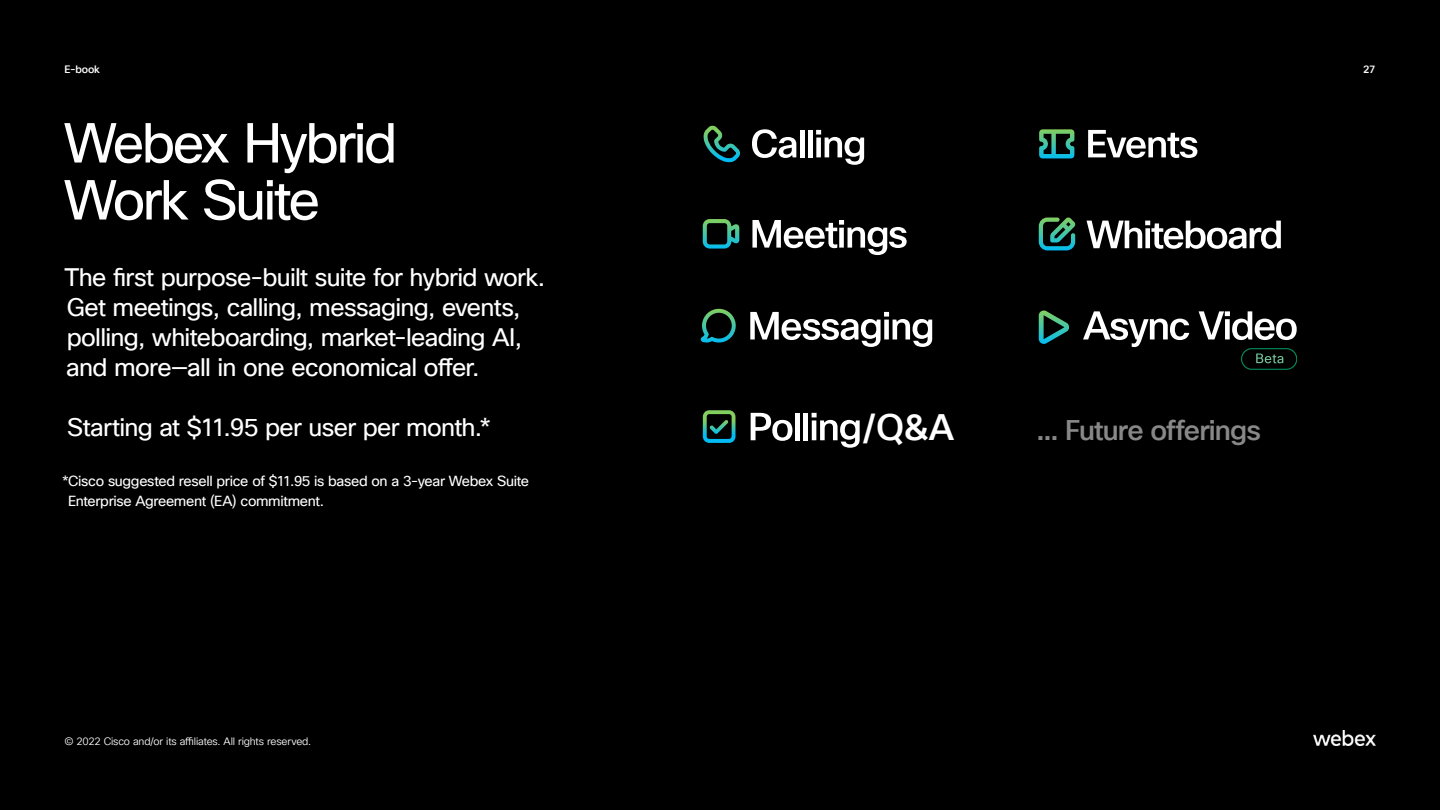
<style>
.page{position:relative;width:1440px;height:810px;background:#000}
.page>*{position:absolute;margin:0;border:0;box-sizing:border-box;transform-origin:0 0}
.t1{font:54.75px/57px "Cisco Sans TT";letter-spacing:-.045em;color:#fff}
.t2{font:500 36px "Cisco Sans TT";color:#fff}
.t3{font:500 27.75px "Cisco Sans TT";letter-spacing:-.03em;color:#888}
.t4{font:24.75px/30px "Cisco Sans TT";letter-spacing:-.03em;color:#fff}
.t5{font:14.25px/20.2px "Cisco Sans TT";letter-spacing:-.025em;color:#fff}
.t6{font:10.5px "Cisco Sans TT Light";letter-spacing:-.015em;color:#fff}
.t7{font:500 10.5px "Cisco Sans TT";letter-spacing:-.01em;color:#fff}
</style>
<div class="page">
<img style="left:1314px;top:730px;width:61px;height:15px">
<svg style="left:752px;top:129px;width:44px;height:29px"></svg>
<hr style="left:800px;top:130px;width:4px;height:27px;background:#fff">
<div style="left:808px;top:130px;width:5px;height:27px;background:#fff"></div>
<svg style="left:816px;top:130px;width:48px;height:35px"></svg>
<svg style="left:704px;top:126px;width:36px;height:36px"></svg>
<svg style="left:752px;top:220px;width:155px;height:35px"></svg>
<svg style="left:703px;top:219px;width:36px;height:30px"></svg>
<svg style="left:751px;top:413px;width:41px;height:28px"></svg>
<div style="left:795px;top:413px;width:5px;height:27px;background:#fff"></div>
<div style="left:803px;top:413px;width:5px;height:27px;background:#fff"></div>
<svg style="left:812px;top:413px;width:48px;height:35px"></svg>
<svg style="left:703px;top:410px;width:32px;height:33px"></svg>
<svg style="left:750px;top:312px;width:182px;height:35px"></svg>
<svg style="left:701px;top:309px;width:35px;height:34px"></svg>
<svg style="left:1083px;top:311px;width:106px;height:36px"></svg>
<svg style="left:1199px;top:311px;width:98px;height:29px"></svg>
<svg style="left:1039px;top:310px;width:30px;height:34px"></svg>
<svg style="left:1241px;top:348px;width:56px;height:22px"></svg>
<svg style="left:1088px;top:130px;width:109px;height:28px"></svg>
<svg style="left:1039px;top:129px;width:35px;height:29px"></svg>
<svg style="left:1087px;top:221px;width:194px;height:28px"></svg>
<svg style="left:1039px;top:218px;width:36px;height:32px"></svg>
<p class="t7" style="left:64px;top:62px;width:37px">E-book</p>
<p class="t7" style="left:1363px;top:62px;width:14px">27</p>
<h1 class="t1" style="left:64px;top:117px;width:335px">Webex Hybrid<br>Work Suite</h1>
<p class="t4" style="left:64px;top:263px;width:482px">The first purpose-built suite for hybrid work.<br>Get meetings, calling, messaging, events, polling, whiteboarding, market-leading AI, and more—all in one economical offer.</p>
<p class="t4" style="left:67px;top:413px;width:426px">Starting at $11.95 per user per month.*</p>
<p class="t5" style="left:68px;top:471px;width:463px;text-indent:-6px">*Cisco suggested resell price of $11.95 is based on a 3-year Webex Suite<br>Enterprise Agreement (EA) commitment.</p>
<p class="t6" style="left:64px;top:734px;width:248px">© 2022 Cisco and/or its affiliates. All rights reserved.</p>
<h2 class="t2" style="left:863px;top:404px;width:93px">/Q&amp;A</h2>
<p class="t3" style="left:1036px;top:412px;width:226px">... Future offerings</p>
</div>
